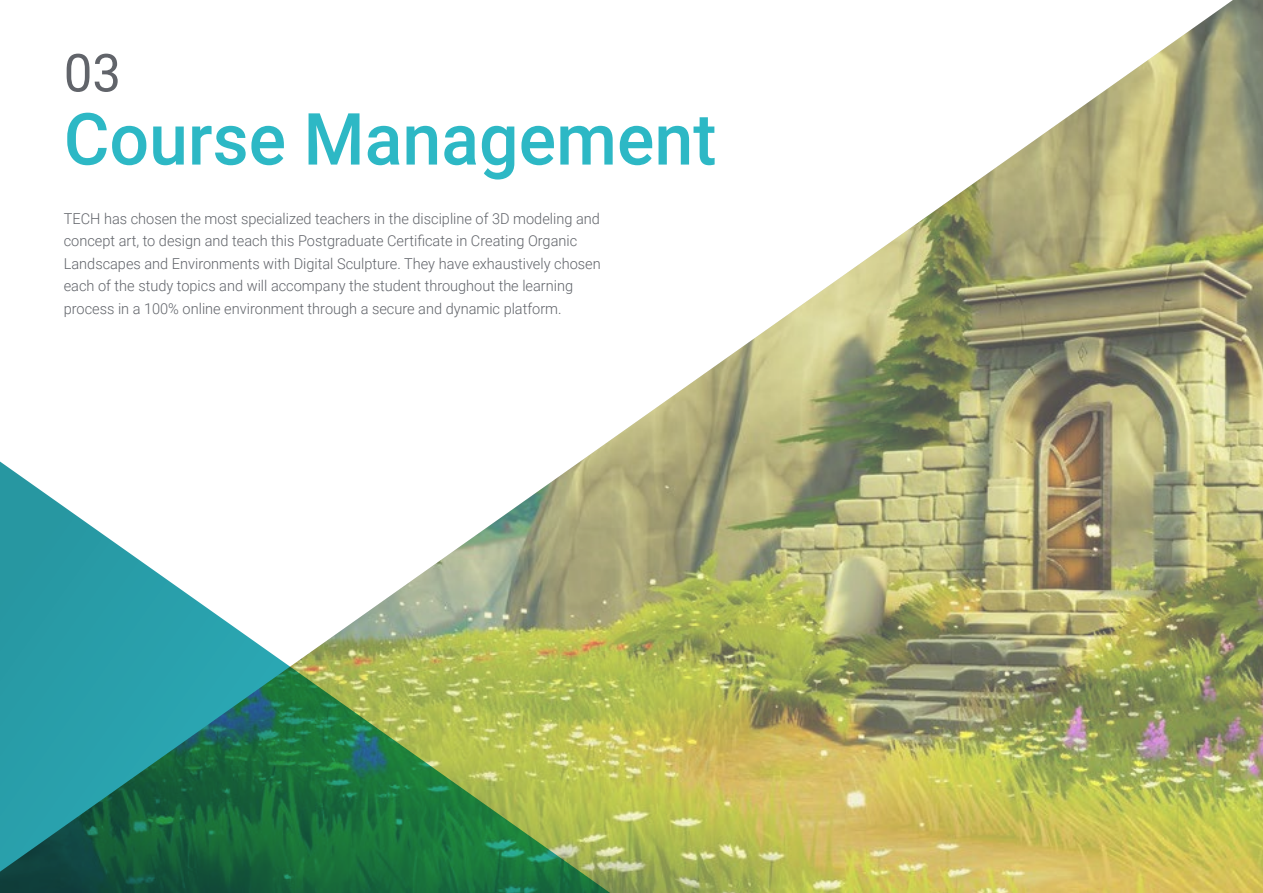
<style>
.page{position:relative;width:1263px;height:893px;background:#fff}
.page>*{position:absolute;margin:0;border:0;box-sizing:border-box;transform-origin:0 0}
.t1{font:500 72px "Roboto";color:#2db8c5}
.t2{font:52.5px "Roboto";color:#61646a}
.t3{font:300 15px/22.5px "Roboto";color:#61646a}
</style>
<div class="page">
<img style="left:602px;top:0;width:661px;height:893px">
<svg style="left:0;top:446px;width:640px;height:447px"></svg>
<h2 class="t2" style="left:64px;top:36px;width:59px">03</h2>
<h1 class="t1" style="left:64px;top:89px;width:654px">Course Management</h1>
<p class="t3" style="left:64px;top:207px;width:538px">TECH has chosen the most specialized teachers in the discipline of 3D modeling and concept art, to design and teach this Postgraduate Certificate in Creating Organic Landscapes and Environments with Digital Sculpture. They have exhaustively chosen each of the study topics and will accompany the student throughout the learning process in a 100% online environment through a secure and dynamic platform.</p>
</div>
